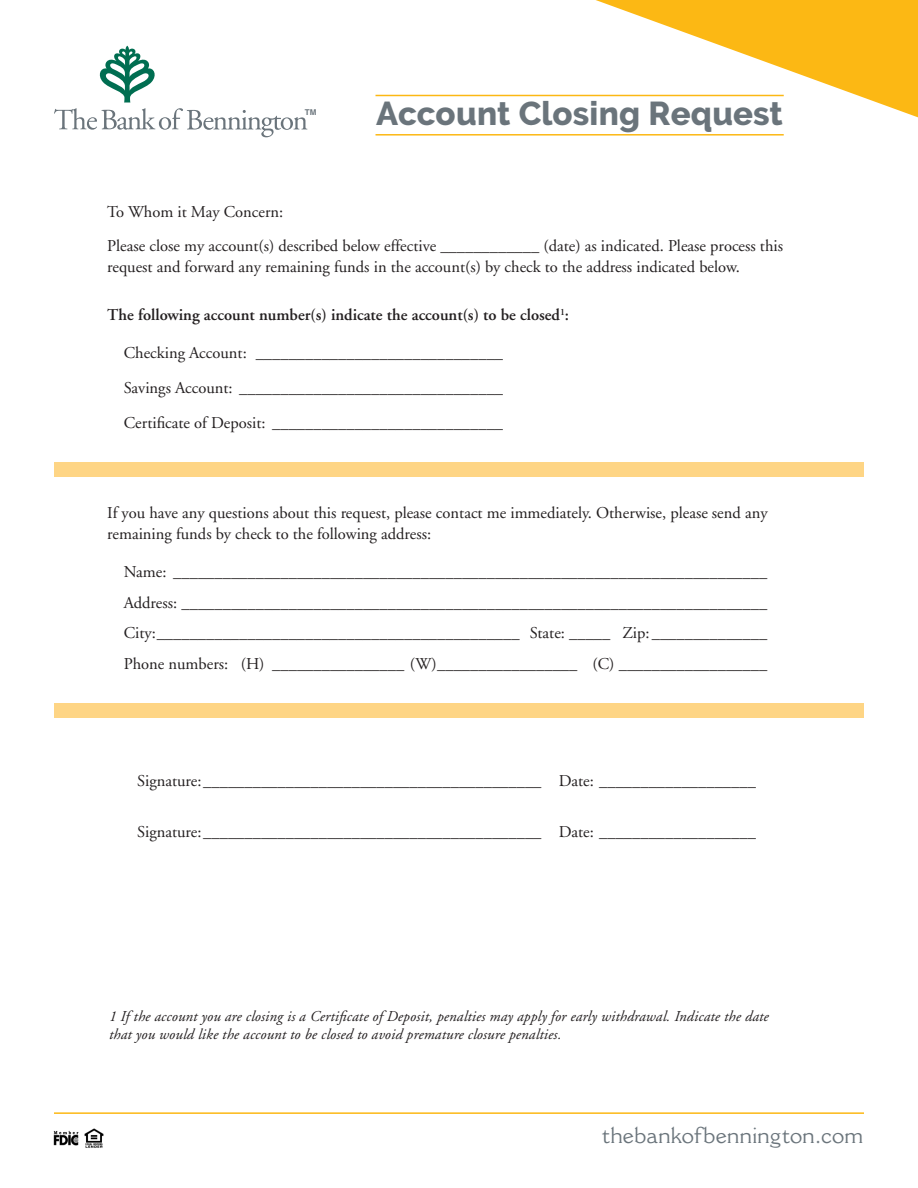
<style>
.page{position:relative;width:918px;height:1188px;background:#fff}
.page>*{position:absolute;margin:0;border:0;box-sizing:border-box;transform-origin:0 0}
.t1{font:800 33px "Raleway";letter-spacing:.005em;color:#6a747b}
.t2{font:22.5px "Cantoria";letter-spacing:.015em;color:#6a747b}
.t3{font:16.5px/21px "Adobe Garamond";color:#231f20}
.t4{font:600 16.5px "Adobe Garamond";color:#231f20}
.t5{font:italic 15px/18px "Adobe Garamond";letter-spacing:.01em;color:#231f20}
.t6{font:700 7.95px "Helvetica";color:#6a747b}
</style>
<div class="page">
<div style="left:54px;top:703px;width:810px;height:15px;background:#fed585"></div>
<div style="left:54px;top:462px;width:810px;height:15px;background:#fed585"></div>
<svg style="left:596px;top:0;width:322px;height:117px"></svg>
<hr style="left:376px;top:134px;width:408px;height:2px;background:#fcb814">
<hr style="left:376px;top:95px;width:408px;height:1px;background:#fcb814">
<svg style="left:54px;top:46px;width:253px;height:91px"></svg>
<img style="left:84px;top:1128px;width:20px;height:20px">
<img style="left:54px;top:1131px;width:25px;height:14px">
<hr style="left:54px;top:1112px;width:810px;height:2px;background:#fcb814">
<p class="t6" style="left:305px;top:106px;width:13px">TM</p>
<p class="t1" style="left:376px;top:95px;width:408px">Account Closing Request</p>
<p class="t3" style="left:107px;top:202px;width:178px">To Whom it May Concern:</p>
<p class="t3" style="left:107px;top:236px;width:677px">Please close my account(s) described below effective ____________ (date) as indicated. Please process this request and forward any remaining funds in the account(s) by check to the address indicated below.</p>
<p class="t4" style="left:107px;top:306px;width:463px">The following account number(s) indicate the account(s) to be closed<sup>1</sup>:</p>
<p class="t3" style="left:124px;top:343px;width:381px">Checking Account: ______________________________</p>
<p class="t3" style="left:124px;top:378px;width:381px">Savings Account: ________________________________</p>
<p class="t3" style="left:124px;top:413px;width:381px">Certificate of Deposit: ____________________________</p>
<p class="t3" style="left:107px;top:503px;width:662px">If you have any questions about this request, please contact me immediately. Otherwise, please send any remaining funds by check to the following address:</p>
<p class="t3" style="left:124px;top:562px;width:645px">Name: ________________________________________________________________________</p>
<p class="t3" style="left:124px;top:592px;width:645px">Address: _______________________________________________________________________</p>
<p class="t3" style="left:124px;top:623px;width:645px">City:____________________________________________ State: _____ Zip: ______________</p>
<p class="t3" style="left:124px;top:654px;width:645px">Phone numbers: (H) ________________ (W)_________________ (C) __________________</p>
<p class="t3" style="left:137px;top:771px;width:620px">Signature:_________________________________________ Date: ___________________</p>
<p class="t3" style="left:137px;top:822px;width:620px">Signature:_________________________________________ Date: ___________________</p>
<p class="t5" style="left:109px;top:1008px;width:661px">1 If the account you are closing is a Certificate of Deposit, penalties may apply for early withdrawal. Indicate the date that you would like the account to be closed to avoid premature closure penalties.</p>
<p class="t2" style="left:602px;top:1121px;width:263px">thebankofbennington.com</p>
</div>
